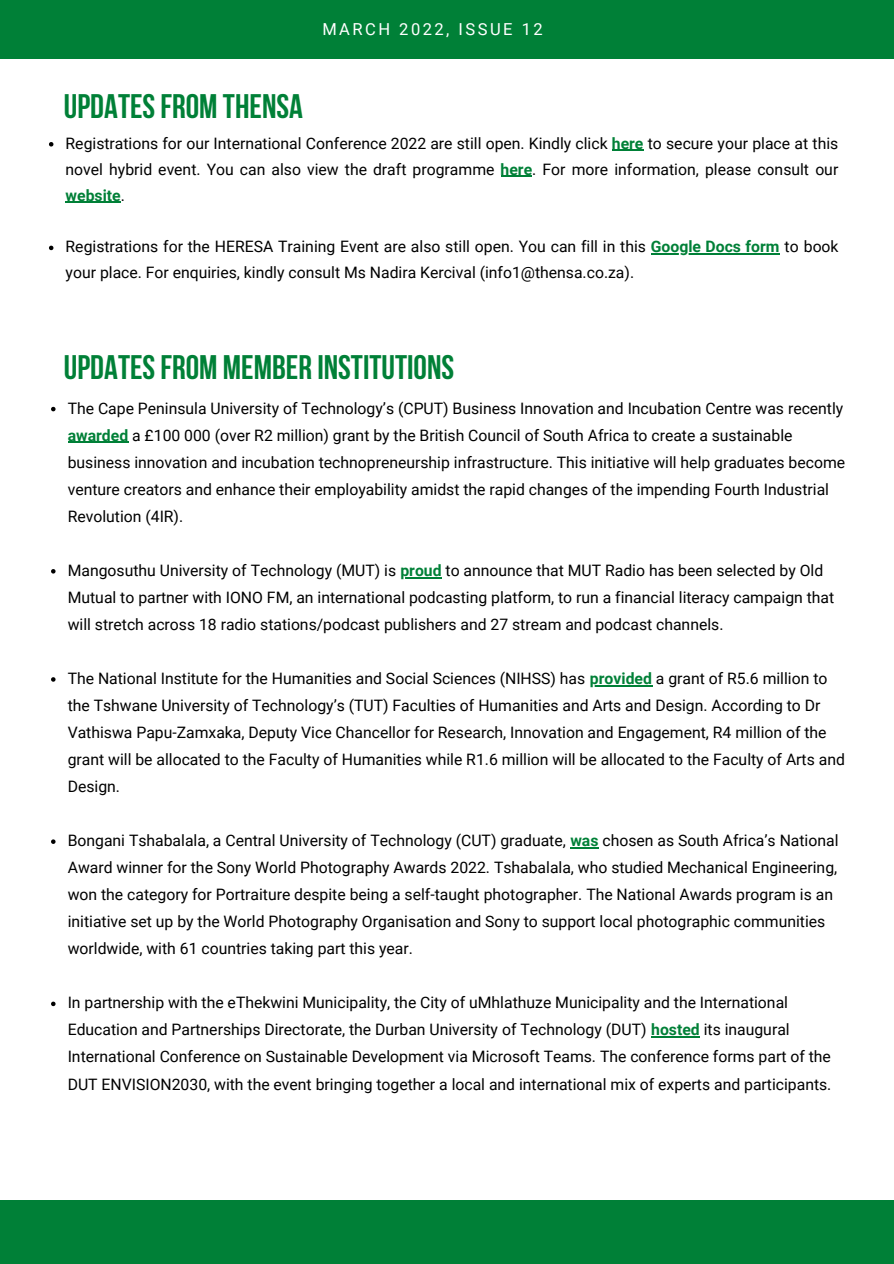
<style>
.page{position:relative;width:894px;height:1264px;background:#fff}
.page>*{position:absolute;margin:0;border:0;box-sizing:border-box;transform-origin:0 0}
.t1{font:700 33.9px "Bebas Neue";color:#008037}
.t2{font:16.5px "Roboto";letter-spacing:.15em;color:#fff}
.t3{font:15.75px/27px "Roboto";color:#000}
.s1{font-weight:700;color:#008037}
</style>
<div class="page">
<div style="left:0;top:0;width:893px;height:59px;background:#008037"></div>
<div style="left:0;top:1200px;width:893px;height:63px;background:#008037"></div>
<svg style="left:49px;top:142px;width:4px;height:4px"></svg>
<hr style="left:611px;top:150px;width:32px;height:1px;background:#008037">
<svg style="left:501px;top:176px;width:31px;height:1px"></svg>
<hr style="left:66px;top:202px;width:55px;height:1px;background:#008037">
<svg style="left:49px;top:246px;width:4px;height:4px"></svg>
<hr style="left:650px;top:253px;width:129px;height:2px;background:#008037">
<svg style="left:51px;top:407px;width:5px;height:4px"></svg>
<hr style="left:68px;top:442px;width:60px;height:1px;background:#008037">
<svg style="left:51px;top:569px;width:5px;height:4px"></svg>
<hr style="left:400px;top:577px;width:41px;height:1px;background:#008037">
<svg style="left:51px;top:677px;width:5px;height:4px"></svg>
<hr style="left:590px;top:685px;width:61px;height:1px;background:#008037">
<svg style="left:51px;top:839px;width:5px;height:5px"></svg>
<svg style="left:570px;top:847px;width:28px;height:1px"></svg>
<svg style="left:51px;top:1001px;width:5px;height:5px"></svg>
<hr style="left:651px;top:1036px;width:48px;height:1px;background:#008037">
<p class="t2" style="left:322px;top:19px;width:222px">MARCH 2022, ISSUE 12</p>
<p class="t1" style="left:64px;top:92px;width:240px">UPDATESFROM THENSA</p>
<p class="t3" style="left:66px;top:130px;width:774px;line-height:26px;text-align:justify">Registrations for our International Conference 2022 are still open. Kindly click <span class="s1">here</span> to secure your place at this novel hybrid event. You can also view the draft programme <span class="s1">here</span>. For more information, please consult our <span class="s1">website</span>.</p>
<p class="t3" style="left:66px;top:234px;width:774px;line-height:26px">Registrations for the HERESA Training Event are also still open. You can fill in this <span class="s1">Google Docs form</span> to book your place. For enquiries, kindly consult Ms Nadira Kercival (info1@thensa.co.za).</p>
<p class="t1" style="left:64px;top:353px;width:392px">UPDATESFROM MEMBER INSTITUTIONS</p>
<p class="t3" style="left:68px;top:395px;width:778px">The Cape Peninsula University of Technology’s (CPUT) Business Innovation and Incubation Centre was recently <span class="s1">awarded</span> a £100 000 (over R2 million) grant by the British Council of South Africa to create a sustainable business innovation and incubation technopreneurship infrastructure. This initiative will help graduates become venture creators and enhance their employability amidst the rapid changes of the impending Fourth Industrial Revolution (4IR).</p>
<p class="t3" style="left:68px;top:557px;width:767px">Mangosuthu University of Technology (MUT) is <span class="s1">proud</span> to announce that MUT Radio has been selected by Old<br>Mutual to partner with IONO FM, an international podcasting platform, to run a financial literacy campaign that will stretch across 18 radio stations/podcast publishers and 27 stream and podcast channels.</p>
<p class="t3" style="left:68px;top:665px;width:778px">The National Institute for the Humanities and Social Sciences (NIHSS) has <span class="s1">provided</span> a grant of R5.6 million to the Tshwane University of Technology’s (TUT) Faculties of Humanities and Arts and Design. According to Dr Vathiswa Papu-Zamxaka, Deputy Vice Chancellor for Research, Innovation and Engagement, R4 million of the grant will be allocated to the Faculty of Humanities while R1.6 million will be allocated to the Faculty of Arts and Design.</p>
<p class="t3" style="left:68px;top:827px;width:772px">Bongani Tshabalala, a Central University of Technology (CUT) graduate, <span class="s1">was</span> chosen as South Africa’s National Award winner for the Sony World Photography Awards 2022. Tshabalala, who studied Mechanical Engineering, won the category for Portraiture despite being a self-taught photographer. The National Awards program is an initiative set up by the World Photography Organisation and Sony to support local photographic communities worldwide, with 61 countries taking part this year.</p>
<p class="t3" style="left:68px;top:989px;width:765px">In partnership with the eThekwini Municipality, the City of uMhlathuze Municipality and the International Education and Partnerships Directorate, the Durban University of Technology (DUT) <span class="s1">hosted</span> its inaugural International Conference on Sustainable Development via Microsoft Teams. The conference forms part of the DUT ENVISION2030, with the event bringing together a local and international mix of experts and participants.</p>
</div>
